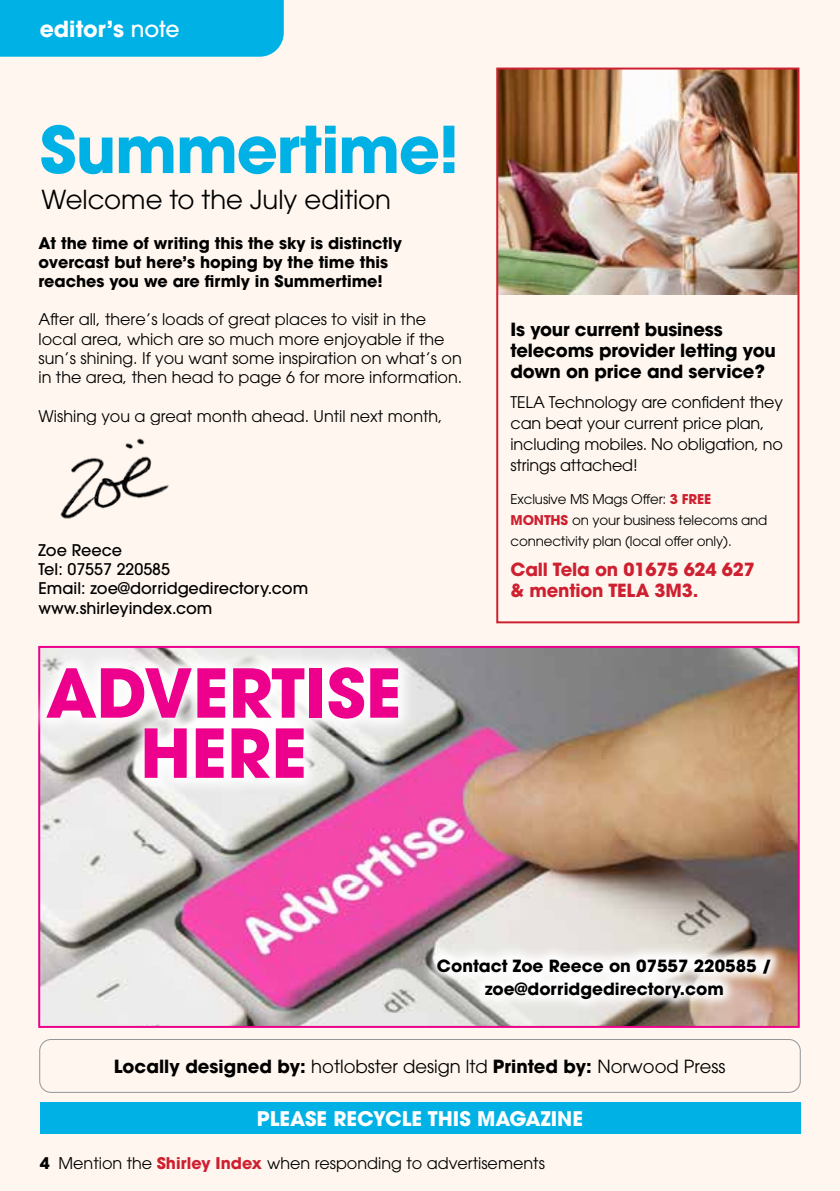
<style>
.page{position:relative;width:840px;height:1191px;background:#fff}
.page>*{position:absolute;margin:0;border:0;box-sizing:border-box;transform-origin:0 0}
.t1{font:700 66.8px/60.2px "ITC Avant Garde Pro";color:#ec008c;text-align:center}
.t2{font:700 64px "ITC Avant Garde Pro";letter-spacing:-.02em;color:#00b1e6}
.t3{font:26px "ITC Avant Garde Pro";color:#000}
.t4{font:700 22px "ITC Avant Garde Pro";color:#fff}
.t5{font:700 20px "ITC Avant Garde Pro";color:#fff}
.t6{font:700 18px/21px "ITC Avant Garde Pro";letter-spacing:-.01em;color:#000}
.t7{font:18px "ITC Avant Garde Pro";color:#000}
.t8{font:700 18px/21px "ITC Avant Garde Pro";letter-spacing:-.01em;color:#ce2031}
.t9{font:700 16.8px/23px "ITC Avant Garde Pro";color:#000;text-align:center}
.t10{font:16px/19.2px "ITC Avant Garde Pro";color:#000}
.t11{font:700 16px/19.2px "ITC Avant Garde Pro";color:#000}
.t12{font:500 16px/19.2px "ITC Avant Garde Pro";color:#000}
.t13{font:13.4px/21px "ITC Avant Garde Pro";letter-spacing:-.01em;color:#000}
.s1{font-weight:500}
.s2{font-weight:700;color:#ce2031}
.s3{font-weight:700}
</style>
<div class="page">
<div style="left:0;top:0;width:839px;height:1191px;background:#fff7ef"></div>
<div style="left:0;top:0;width:283px;height:57px;background:#00b1e6"></div>
<div style="left:40px;top:1102px;width:759px;height:32px;background:#00b1e6"></div>
<div style="left:39px;top:1039px;width:761px;height:53px;border:1px solid #939598;border-radius:11px"></div>
<img style="left:60px;top:438px;width:109px;height:81px">
<img style="left:41px;top:649px;width:755px;height:376px">
<div style="left:38px;top:646px;width:761px;height:382px;border:2px solid #ec008c"></div>
<svg style="left:38px;top:649px;width:378px;height:146px"></svg>
<svg style="left:423px;top:944px;width:361px;height:69px"></svg>
<img style="left:499px;top:71px;width:297px;height:223px">
<div style="left:496px;top:68px;width:303px;height:555px;border:2px solid #ce2031"></div>
<h3 class="t4" style="left:40px;top:14px;width:141px">editor’s <span class="s1">note</span></h3>
<h2 class="t2" style="left:40px;top:107px;width:421px">Summertime!</h2>
<h3 class="t3" style="left:42px;top:184px;width:351px">Welcome to the July edition</h3>
<p class="t11" style="left:38px;top:233px;width:365px">At the time of writing this the sky is distinctly overcast but here’s hoping by the time this reaches you we are firmly in Summertime!</p>
<p class="t10" style="left:38px;top:310px;width:425px">After all, there’s loads of great places to visit in the local area, which are so much more enjoyable if the sun’s shining. If you want some inspiration on what’s on in the area, then head to page 6 for more information.</p>
<p class="t10" style="left:38px;top:406px;width:405px">Wishing you a great month ahead. Until next month,</p>
<p class="t12" style="left:38px;top:540px;width:271px">Zoe Reece<br>Tel: 07557 220585<br>Email: zoe@dorridgedirectory.com www.shirleyindex.com</p>
<h1 class="t1" style="left:46px;top:662px;width:357px">ADVERTISE<br>HERE</h1>
<p class="t6" style="left:510px;top:319px;width:267px">Is your current business telecoms provider letting you down on price and service?</p>
<p class="t10" style="left:510px;top:391px;width:274px;line-height:21px">TELA Technology are confident they can beat your current price plan, including mobiles. No obligation, no strings attached!</p>
<p class="t13" style="left:510px;top:488px;width:258px">Exclusive MS Mags Offer: <span class="s2">3 FREE<br>MONTHS</span> on your business telecoms and connectivity plan (local offer only).</p>
<p class="t8" style="left:510px;top:559px;width:246px">Call Tela on 01675 624 627 &amp; mention TELA 3M3.</p>
<p class="t9" style="left:436px;top:953px;width:336px">Contact Zoe Reece on 07557 220585 / zoe@dorridgedirectory.com</p>
<p class="t7" style="left:114px;top:1054px;width:612px"><span class="s3">Locally designed by:</span> hotlobster design ltd <span class="s3">Printed by:</span> Norwood Press</p>
<p class="t5" style="left:257px;top:1105px;width:327px">PLEASE RECYCLE THIS MAGAZINE</p>
<p class="t10" style="left:40px;top:1152px;width:506px"><span class="s3">4</span> Mention the <span class="s2">Shirley Index</span> when responding to advertisements</p>
</div>
